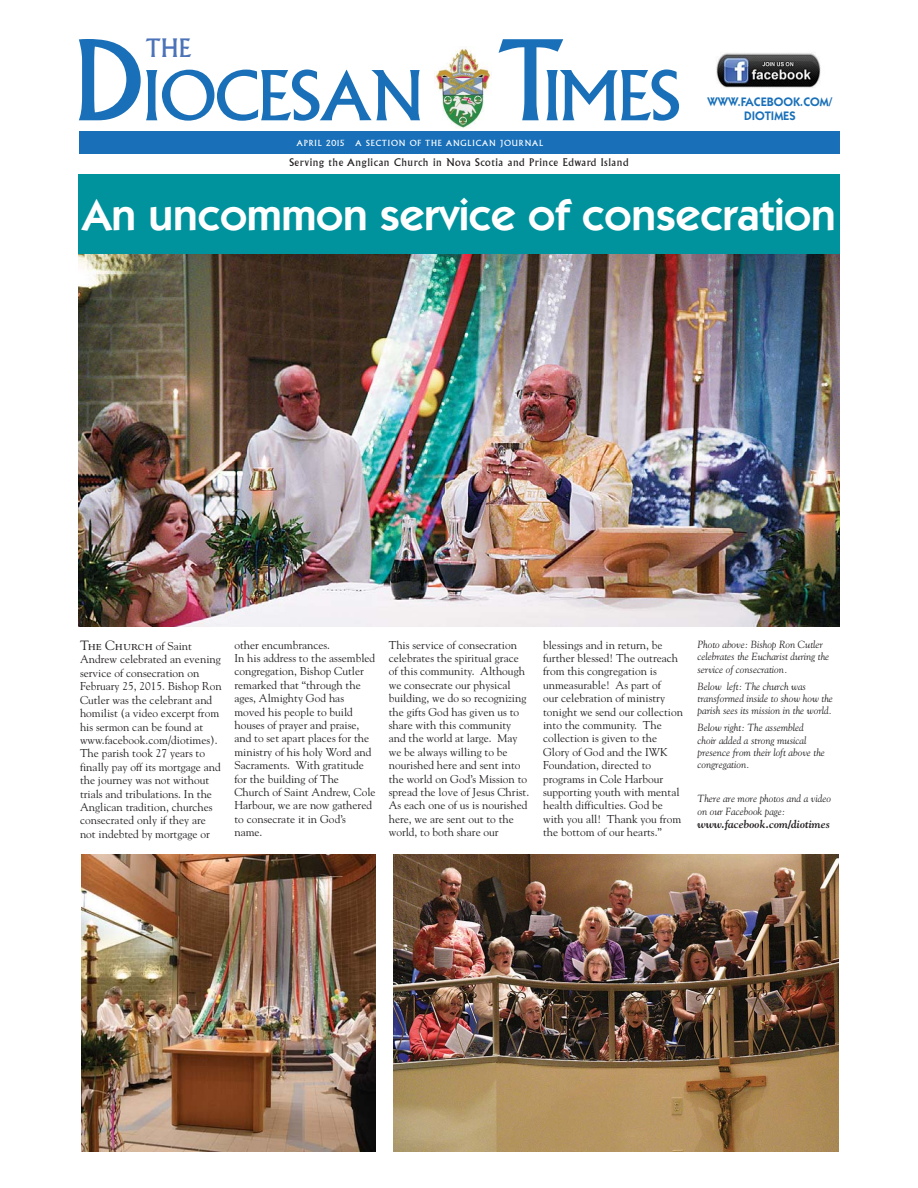
<style>
.page{position:relative;width:918px;height:1188px;background:#fff}
.page>*{position:absolute;margin:0;border:0;box-sizing:border-box;transform-origin:0 0}
.t1{font:67.05px "Albertus MT Std";letter-spacing:-.02em;color:#1970b9}
.t2{font:600 44.4px "ITC Kabel Std";color:#fff}
.t3{font:24.75px "Albertus MT Std";color:#4c73b8}
.t4{font:13.35px "Goudy Std";color:#231f20}
.t5{font:600 12.3px/14.4px "ITC Kabel Std";color:#1970b9;text-align:center}
.t6{font:11.4px/13.4px "Goudy Std";color:#231f20}
.t7{font:italic 700 11.4px "Goudy Std";color:#231f20}
.t8{font:italic 10.35px/12.3px "Goudy Std";color:#231f20}
.t9{font:10.35px "Albertus MT Std";letter-spacing:.05em;color:#231f20}
.t10{font:8.25px "Albertus MT Std";letter-spacing:.1em;color:#fff}
.s1{font-size:108.3px}
.s2{font-size:11.4px}
</style>
<div class="page">
<img style="left:78px;top:253px;width:762px;height:374px">
<img style="left:435px;top:48px;width:56px;height:80px">
<div style="left:80px;top:131px;width:760px;height:23px;background:#1970b9"></div>
<img style="left:716px;top:53px;width:105px;height:35px">
<div style="left:78px;top:174px;width:762px;height:79px;background:#00939d"></div>
<img style="left:393px;top:855px;width:446px;height:297px">
<img style="left:82px;top:855px;width:293px;height:297px">
<h3 class="t3" style="left:146px;top:38px;width:47px">THE</h3>
<h1 class="t1" style="left:73px;top:68px;width:352px"><span class="s1">D</span>IOCESAN</h1>
<h1 class="t1" style="left:496px;top:68px;width:185px"><span class="s1">T</span> IMES</h1>
<p class="t10" style="left:296px;top:139px;width:49px">APRIL 2015</p>
<p class="t10" style="left:355px;top:139px;width:190px">A SECTION OF THE ANGLICAN JOURNAL</p>
<p class="t9" style="left:289px;top:158px;width:341px">Serving the Anglican Church in Nova Scotia and Prince Edward Island</p>
<p class="t5" style="left:708px;top:95px;width:126px">WWW.FACEBOOK.COM/<br>DIOTIMES</p>
<h2 class="t2" style="left:82px;top:198px;width:755px">An uncommon service of consecration</h2>
<p class="t4" style="left:80px;top:640px;width:113px">The Church <span class="s2">of Saint</span></p>
<p class="t6" style="left:80px;top:654px;width:143px">Andrew celebrated an evening service of consecration on<br>February 25, 2015. Bishop Ron<br>Cutler was the celebrant and homilist (a video excerpt from his sermon can be found at www.facebook.com/diotimes).<br>The parish took 27 years to finally pay off its mortgage and the journey was not without trials and tribulations. In the<br>Anglican tradition, churches consecrated only if they are not indebted by mortgage or</p>
<p class="t6" style="left:234px;top:639px;width:143px">other encumbrances.<br>In his address to the assembled congregation, Bishop Cutler remarked that “through the ages, Almighty God has moved his people to build houses of prayer and praise, and to set apart places for the ministry of his holy Word and<br>Sacraments. With gratitude for the building of The<br>Church of Saint Andrew, Cole<br>Harbour, we are now gathered to consecrate it in God’s name.</p>
<p class="t6" style="left:389px;top:639px;width:142px">This service of consecration celebrates the spiritual grace of this community. Although we consecrate our physical building, we do so recognizing the gifts God has given us to share with this community and the world at large. May we be always willing to be nourished here and sent into the world on God’s Mission to spread the love of Jesus Christ.<br>As each one of us is nourished here, we are sent out to the world, to both share our</p>
<p class="t6" style="left:543px;top:639px;width:141px">blessings and in return, be further blessed! The outreach from this congregation is unmeasurable! As part of<br>our celebration of ministry tonight we send our collection into the community. The collection is given to the<br>Glory of God and the IWK<br>Foundation, directed to programs in Cole Harbour supporting youth with mental health difficulties. God be with you all! Thank you from the bottom of our hearts.”</p>
<p class="t8" style="left:698px;top:639px;width:133px">Photo above: Bishop Ron Cutler celebrates the Eucharist during the service of consecration.</p>
<p class="t8" style="left:698px;top:681px;width:137px">Below left: The church was transformed inside to show how the parish sees its mission in the world.</p>
<p class="t8" style="left:698px;top:722px;width:129px">Below right: The assembled choir added a strong musical presence from their loft above the congregation.</p>
<p class="t8" style="left:698px;top:793px;width:135px">There are more photos and a video on our Facebook page:</p>
<p class="t7" style="left:698px;top:820px;width:134px">www.facebook.com/diotimes</p>
</div>
